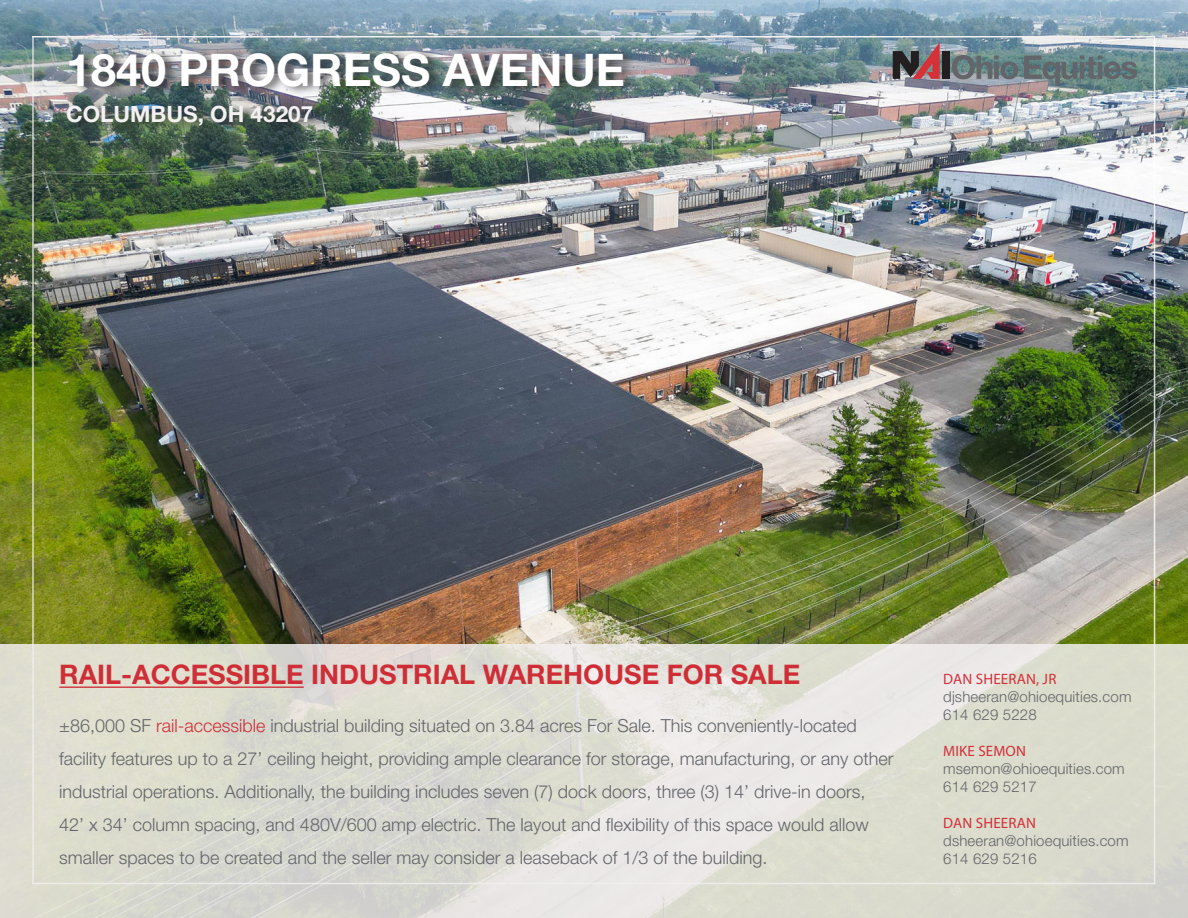
<style>
.page{position:relative;width:1188px;height:918px;background:#fff}
.page>*{position:absolute;margin:0;border:0;box-sizing:border-box;transform-origin:0 0}
.Table_of_Contents_-_Page_Name{font:700 45px "Helvetica Neue LT Std";color:#fff}
.Table_of_Contents_-_Page_Name-2{font:700 27px "Helvetica Neue LT Std";color:#d02e37}
.Table_of_Contents_-_Page_Name-3{font:700 22.5px "Helvetica Neue LT Std";color:#f3f0f1}
.Body_-_Grey_Helvetica{font:300 18px/33px "Helvetica Neue LT Std";color:#63656a}
.Helvetica_10pt_Light{font:300 15px "Helvetica Neue LT Std";letter-spacing:.01em;color:#63656a}
.Helvetica_10pt_Light-2{font:15px "Myriad Pro";letter-spacing:.01em;color:#d32f38}
.s1{color:#d02e37}
</style>
<div class="page">
<img style="left:0;top:0;width:1188px;height:645px">
<hr style="left:1154px;top:36px;width:1px;height:848px;background:#fff">
<svg style="left:0;top:645px;width:1188px;height:273px;fill:#dcddcf"></svg>
<hr style="left:59px;top:687px;width:245px;height:1px;background:#d02e37">
<hr style="left:34px;top:883px;width:1121px;height:1px;background:#f3f0f1">
<div style="left:65px;top:47px;width:573px;height:88px;background:#231f20;opacity:.75"></div>
<hr style="left:32px;top:36px;width:2px;height:848px;background:#f3f0f1">
<div style="left:942px;top:51px;width:7px;height:28px;background:#231f20"></div>
<svg style="left:893px;top:42px;width:47px;height:37px"></svg>
<svg style="left:952px;top:55px;width:66px;height:24px"></svg>
<svg style="left:1024px;top:56px;width:113px;height:29px"></svg>
<hr style="left:32px;top:36px;width:1122px;height:2px;background:#f3f0f1">
<p class="Table_of_Contents_-_Page_Name" style="left:66px;top:42px;width:560px">1840 PROGRESS AVENUE</p>
<p class="Table_of_Contents_-_Page_Name-3" style="left:66px;top:100px;width:249px">COLUMBUS, OH 43207</p>
<p class="Table_of_Contents_-_Page_Name-2" style="left:59px;top:658px;width:743px">RAIL-ACCESSIBLE INDUSTRIAL WAREHOUSE FOR SALE</p>
<p class="Body_-_Grey_Helvetica" style="left:59px;top:709px;width:836px">±86,000 SF <span class="s1">rail-accessible</span> industrial building situated on 3.84 acres For Sale. This conveniently-located facility features up to a 27’ ceiling height, providing ample clearance for storage, manufacturing, or any other industrial operations. Additionally, the building includes seven (7) dock doors, three (3) 14’ drive-in doors, 42’ x 34’ column spacing, and 480V/600 amp electric. The layout and flexibility of this space would allow smaller spaces to be created and the seller may consider a leaseback of 1/3 of the building.</p>
<p class="Helvetica_10pt_Light-2" style="left:943px;top:670px;width:115px">DAN SHEERAN, JR</p>
<p class="Helvetica_10pt_Light" style="left:943px;top:687px;width:190px">djsheeran@ohioequities.com</p>
<p class="Helvetica_10pt_Light" style="left:943px;top:705px;width:95px">614 629 5228</p>
<p class="Helvetica_10pt_Light-2" style="left:943px;top:742px;width:84px">MIKE SEMON</p>
<p class="Helvetica_10pt_Light" style="left:943px;top:759px;width:183px">msemon@ohioequities.com</p>
<p class="Helvetica_10pt_Light" style="left:943px;top:777px;width:95px">614 629 5217</p>
<p class="Helvetica_10pt_Light-2" style="left:943px;top:814px;width:94px">DAN SHEERAN</p>
<p class="Helvetica_10pt_Light" style="left:943px;top:831px;width:187px">dsheeran@ohioequities.com</p>
<p class="Helvetica_10pt_Light" style="left:943px;top:849px;width:95px">614 629 5216</p>
</div>
